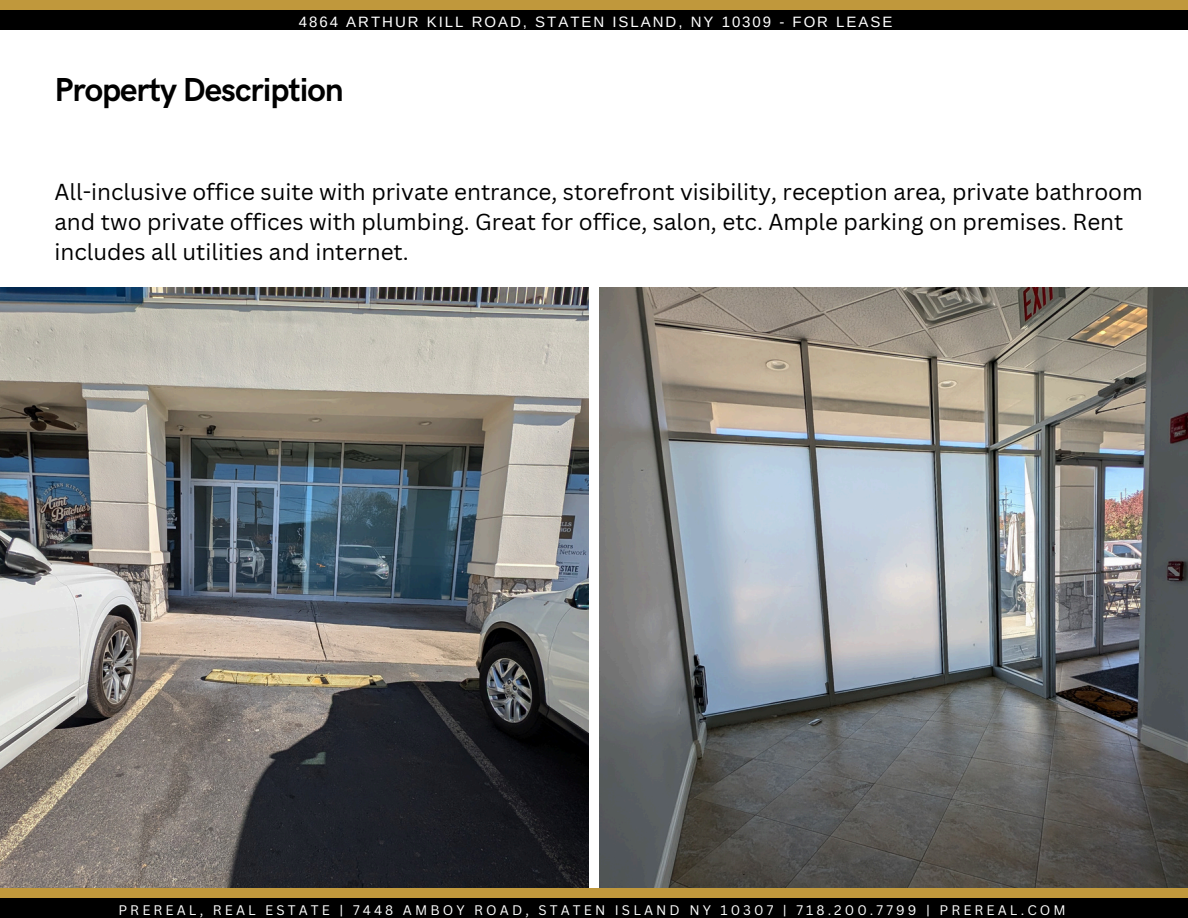
<style>
.page{position:relative;width:1188px;height:918px;background:#fff}
.page>*{position:absolute;margin:0;border:0;box-sizing:border-box;transform-origin:0 0}
.t1{font:700 33.3px "HK Grotesk";letter-spacing:-.03em;color:#000}
.t2{font:22.5px/30.3px "Canva Sans";color:#000}
.t3{font:15px "Arimo";letter-spacing:.135em;color:#fff}
.t4{font:13.5px "Canva Sans";letter-spacing:.23em;color:#fff}
</style>
<div class="page">
<img style="left:0;top:287px;width:588px;height:601px">
<img style="left:600px;top:287px;width:588px;height:601px">
<div style="left:0;top:888px;width:1188px;height:20px;background:#c0983c"></div>
<div style="left:0;top:898px;width:1188px;height:20px;background:#000"></div>
<div style="left:0;top:0;width:1188px;height:20px;background:#c0983c"></div>
<div style="left:0;top:10px;width:1188px;height:20px;background:#000"></div>
<h3 class="t3" style="left:299px;top:13px;width:595px">4864 ARTHUR KILL ROAD, STATEN ISLAND, NY 10309 - FOR LEASE</h3>
<h2 class="t1" style="left:54px;top:71px;width:291px">Property Description</h2>
<h1 class="t2" style="left:54px;top:176px;width:1090px">All-inclusive office suite with private entrance, storefront visibility, reception area, private bathroom and two private offices with plumbing. Great for office, salon, etc. Ample parking on premises. Rent includes all utilities and internet.</h1>
<p class="t4" style="left:118px;top:900px;width:949px">PREREAL, REAL ESTATE | 7448 AMBOY ROAD, STATEN ISLAND NY 10307 | 718.200.7799 | PREREAL.COM</p>
</div>
